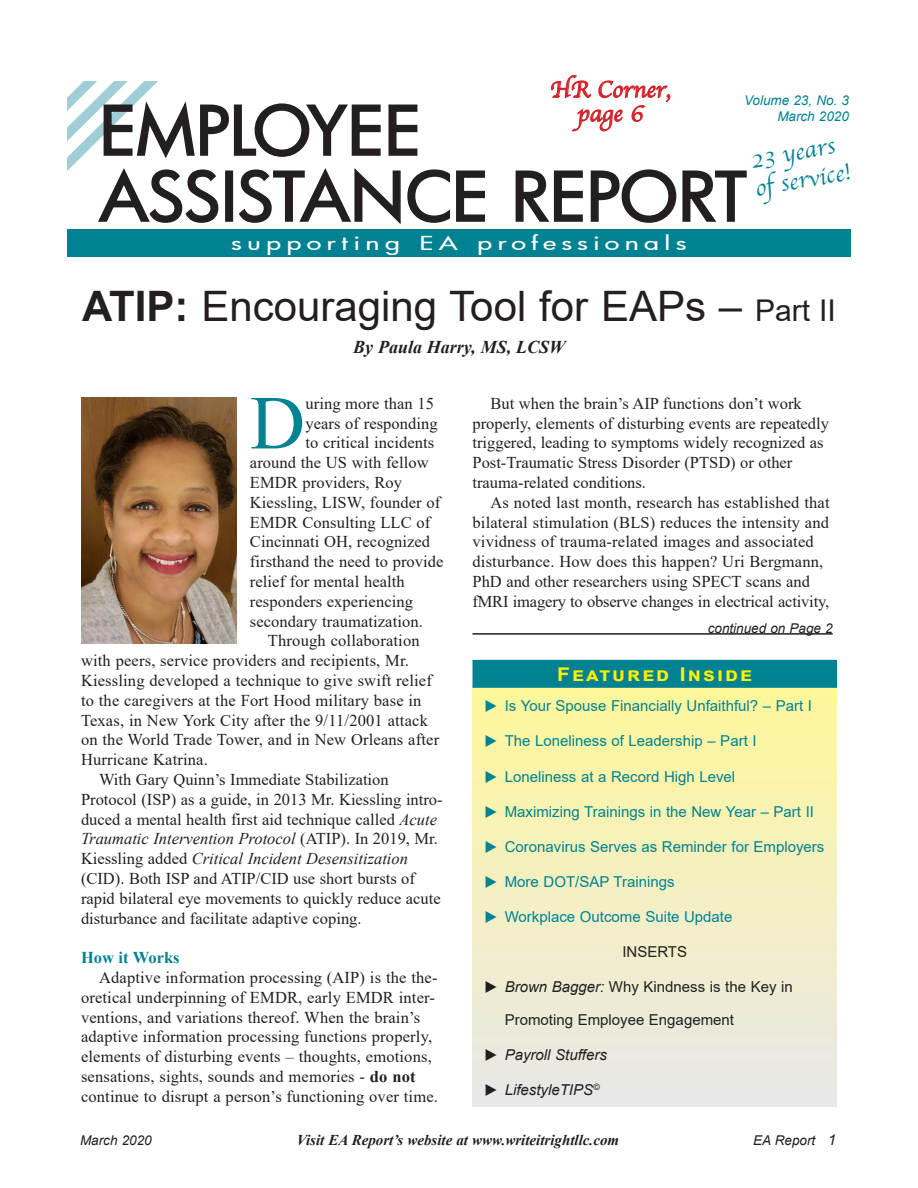
<style>
.page{position:relative;width:918px;height:1188px;background:#fff}
.page>*{position:absolute;margin:0;border:0;box-sizing:border-box;transform-origin:0 0}
.Drop_Cap{font:76.35px "Times New Roman";color:#008293}
.t1{font:500 66px "Futura";letter-spacing:.005em;color:#231f20;scale:1.05 1}
.Heading{font:42px "Arial";color:#231f20}
.t2{font:24px/28.5px "Apple Chancery";color:#008293}
.t3{font:24px/24px "Apple Chancery";letter-spacing:.005em;color:#d1232a;text-align:center}
.t4{font:500 18.9px "Futura";letter-spacing:.195em;color:#fff;scale:1.43 1}
.t5{font:700 18.9px "Arial";letter-spacing:.1em;color:#fff101;scale:1.11 1}
.By_Line{font:italic 700 18px "Times New Roman";color:#231f20}
.Body_Copy{font:16.5px/19.8px "Times New Roman";letter-spacing:.01em;color:#231f20}
.Drop_Cap-2{font:16.5px "Times New Roman";letter-spacing:.005em;color:#231f20}
.Body_Heading{font:700 16.5px "Times New Roman";color:#008293}
.t6{font:15px "Arial";color:#008293}
.t7{font:15px/32.4px "Arial";color:#231f20}
.t8{font:italic 700 15px "Times New Roman";color:#231f20}
.t9{font:italic 15px "Arial";color:#231f20}
.t10{font:italic 13.5px "Arial";color:#231f20}
.t11{font:italic 13.5px "Arial";color:#008293}
.s1{font-weight:700}
.s2{font-size:30px}
.s3{font-style:italic}
.s4{font-size:15px}
</style>
<div class="page">
<img style="left:68px;top:81px;width:89px;height:89px">
<svg style="left:103px;top:99px;width:278px;height:61px"></svg>
<svg style="left:388px;top:104px;width:30px;height:52px"></svg>
<svg style="left:97px;top:168px;width:122px;height:55px"></svg>
<div style="left:225px;top:171px;width:8px;height:51px;border:2px solid #231f20"></div>
<svg style="left:239px;top:168px;width:162px;height:56px"></svg>
<svg style="left:407px;top:169px;width:78px;height:54px"></svg>
<svg style="left:515px;top:170px;width:68px;height:52px"></svg>
<svg style="left:590px;top:169px;width:157px;height:54px"></svg>
<div style="left:67px;top:230px;width:783px;height:27px;background:#008293"></div>
<hr style="left:472px;top:633px;width:361px;height:2px;background:#231f20">
<div style="left:472px;top:688px;width:365px;height:419px;background:linear-gradient(to bottom,#fff79b,#e7e8e9)"></div>
<div style="left:473px;top:661px;width:363px;height:26px;background:#008293"></div>
<div style="left:472px;top:660px;width:365px;height:28px;border:2px solid #008293"></div>
<img style="left:81px;top:397px;width:155px;height:246px">
<svg style="left:551px;top:75px;width:120px;height:57px"></svg>
<svg style="left:498px;top:711px;width:15px;height:1px"></svg>
<svg style="left:498px;top:746px;width:15px;height:1px"></svg>
<svg style="left:498px;top:782px;width:15px;height:1px"></svg>
<svg style="left:498px;top:817px;width:15px;height:1px"></svg>
<svg style="left:498px;top:852px;width:15px;height:1px"></svg>
<svg style="left:498px;top:887px;width:15px;height:1px"></svg>
<svg style="left:498px;top:922px;width:15px;height:1px"></svg>
<svg style="left:498px;top:992px;width:15px;height:1px"></svg>
<svg style="left:498px;top:1060px;width:15px;height:1px"></svg>
<svg style="left:498px;top:1095px;width:15px;height:1px"></svg>
<p class="t3" style="left:550px;top:77px;width:122px">HR Corner, page 6</p>
<p class="t11" style="left:744px;top:92px;width:106px">Volume 23, No. 3</p>
<p class="t11" style="left:777px;top:108px;width:73px">March 2020</p>
<p class="t1" style="left:100px;top:86px;width:307px">EMPLOYEE</p>
<p class="t1" style="left:100px;top:152px;width:618px">ASSISTANCE REPORT</p>
<p class="t4" style="left:231px;top:230px;width:320px">supporting EA professionals</p>
<p class="t2" style="left:748px;top:146px;width:97px;rotate:-10deg">23 years of service!</p>
<p class="Heading" style="left:82px;top:277px;width:755px"><span class="s1">ATIP:</span> Encouraging Tool for EAPs – <span class="s2">Part II</span></p>
<p class="By_Line" style="left:353px;top:334px;width:214px">By Paula Harry, MS, LCSW</p>
<p class="Drop_Cap" style="left:250px;top:369px;width:57px">D</p>
<p class="Drop_Cap-2" style="left:305px;top:392px;width:130px">uring more than 15</p>
<p class="Drop_Cap-2" style="left:305px;top:412px;width:134px">years of responding</p>
<p class="Drop_Cap-2" style="left:305px;top:431px;width:130px">to critical incidents</p>
<p class="Drop_Cap-2" style="left:250px;top:451px;width:180px">around the US with fellow</p>
<p class="Drop_Cap-2" style="left:250px;top:471px;width:154px">EMDR providers, Roy</p>
<p class="Drop_Cap-2" style="left:250px;top:491px;width:192px">Kiessling, LISW, founder of</p>
<p class="Drop_Cap-2" style="left:250px;top:511px;width:182px">EMDR Consulting LLC of</p>
<p class="Drop_Cap-2" style="left:250px;top:530px;width:182px">Cincinnati OH, recognized</p>
<p class="Drop_Cap-2" style="left:250px;top:550px;width:195px">firsthand the need to provide</p>
<p class="Drop_Cap-2" style="left:250px;top:570px;width:156px">relief for mental health</p>
<p class="Drop_Cap-2" style="left:250px;top:590px;width:165px">responders experiencing</p>
<p class="Drop_Cap-2" style="left:250px;top:610px;width:174px">secondary traumatization.</p>
<p class="Body_Copy" style="left:81px;top:631px;width:360px;text-indent:187px">Through collaboration with peers, service providers and recipients, Mr.<br>Kiessling developed a technique to give swift relief to the caregivers at the Fort Hood military base in Texas, in New York City after the 9/11/2001 attack on the World Trade Tower, and in New Orleans after Hurricane Katrina.</p>
<p class="Body_Copy" style="left:81px;top:769px;width:363px;text-indent:18px">With Gary Quinn’s Immediate Stabilization Protocol (ISP) as a guide, in 2013 Mr. Kiessling intro&shy;duced a mental health first aid technique called <span class="s3">Acute Traumatic Intervention Protocol</span> (ATIP). In 2019, Mr.<br>Kiessling added <span class="s3">Critical Incident Desensitization </span>(CID). Both ISP and ATIP/CID use short bursts of rapid bilateral eye movements to quickly reduce acute disturbance and facilitate adaptive coping.</p>
<p class="Body_Heading" style="left:81px;top:946px;width:100px">How it Works</p>
<p class="Body_Copy" style="left:81px;top:967px;width:359px;text-indent:18px">Adaptive information processing (AIP) is the the&shy;oretical underpinning of EMDR, early EMDR inter&shy;ventions, and variations thereof. When the brain’s adaptive information processing functions properly, elements of disturbing events – thoughts, emotions, sensations, sights, sounds and memories - <span class="s1">do not </span>continue to disrupt a person’s functioning over time.</p>
<p class="Body_Copy" style="left:472px;top:393px;width:358px;text-indent:18px">But when the brain’s AIP functions don’t work properly, elements of disturbing events are repeatedly triggered, leading to symptoms widely recognized as Post-Traumatic Stress Disorder (PTSD) or other trauma-related conditions.</p>
<p class="Body_Copy" style="left:472px;top:492px;width:359px;text-indent:18px">As noted last month, research has established that bilateral stimulation (BLS) reduces the intensity and vividness of trauma-related images and associated disturbance. How does this happen? Uri Bergmann, PhD and other researchers using SPECT scans and fMRI imagery to observe changes in electrical activity,</p>
<p class="t10" style="left:708px;top:620px;width:126px">continued on Page 2</p>
<p class="t5" style="left:557px;top:662px;width:177px">Featured Inside</p>
<p class="t6" style="left:484px;top:696px;width:329px">◆ Is Your Spouse Financially Unfaithful? – Part I</p>
<p class="t6" style="left:484px;top:731px;width:274px">◆ The Loneliness of Leadership – Part I</p>
<p class="t6" style="left:484px;top:766px;width:252px">◆ Loneliness at a Record High Level</p>
<p class="t6" style="left:484px;top:801px;width:331px">◆ Maximizing Trainings in the New Year – Part II</p>
<p class="t6" style="left:484px;top:836px;width:341px">◆ Coronavirus Serves as Reminder for Employers</p>
<p class="t6" style="left:484px;top:871px;width:192px">◆ More DOT/SAP Trainings</p>
<p class="t6" style="left:484px;top:906px;width:249px">◆ Workplace Outcome Suite Update</p>
<p class="t7" style="left:622px;top:936px;width:66px">INSERTS</p>
<p class="t7" style="left:505px;top:971px;width:290px;text-indent:-20px">◆ <span class="s3">Brown Bagger:</span> Why Kindness is the Key in<br>Promoting Employee Engagement</p>
<p class="t9" style="left:484px;top:1045px;width:124px">◆ Payroll Stuffers</p>
<p class="t9" style="left:484px;top:1080px;width:117px">◆ LifestyleTIPS<sup>©</sup></p>
<p class="t10" style="left:80px;top:1131px;width:73px">March 2020</p>
<p class="t8" style="left:297px;top:1129px;width:324px">Visit EA Report’s website at www.writeitrightllc.com</p>
<p class="t10" style="left:753px;top:1131px;width:84px">EA Report <span class="s4">1</span></p>
</div>
